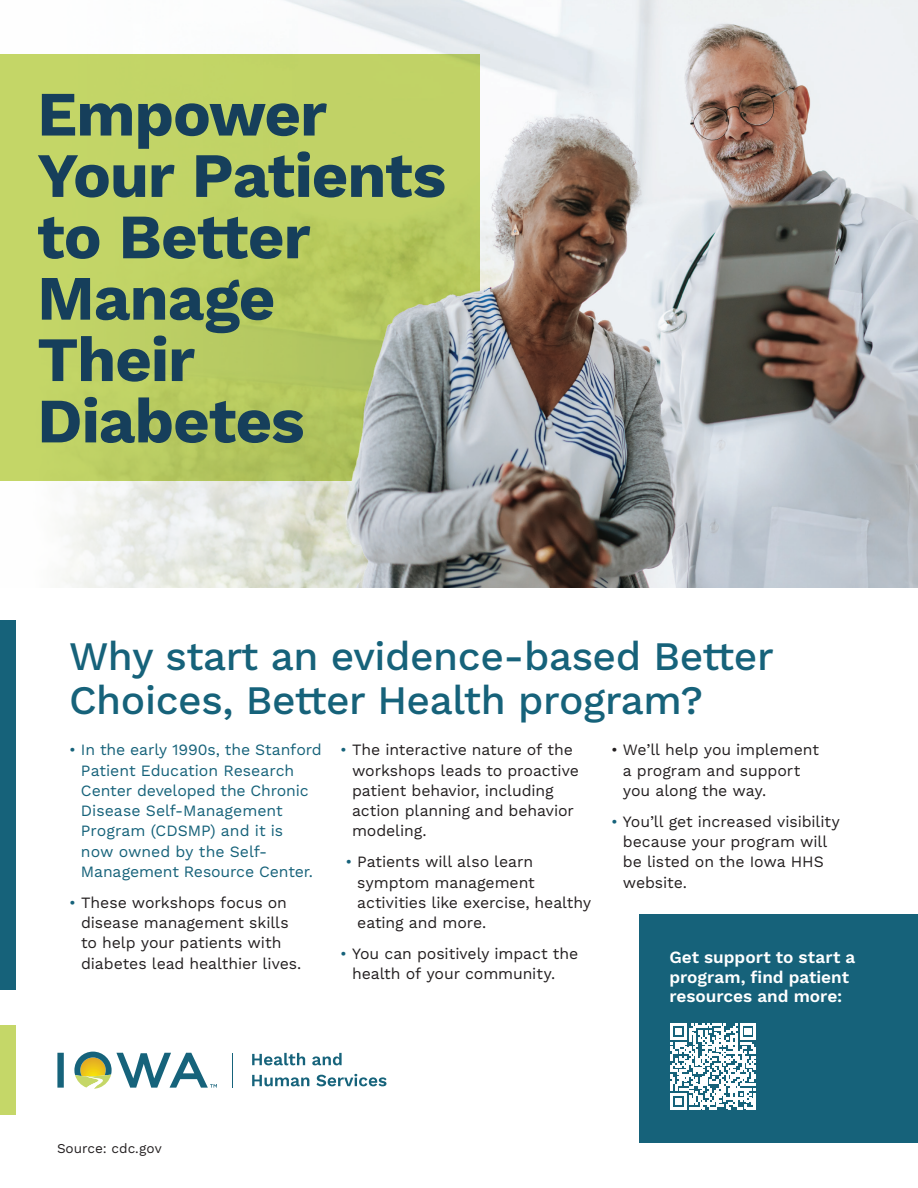
<style>
.page{position:relative;width:918px;height:1188px;background:#fff}
.page>*{position:absolute;margin:0;border:0;box-sizing:border-box;transform-origin:0 0}
.t1{font:700 63.15px/61.3px "Work Sans";letter-spacing:-.02em;color:#163f5b}
.t2{font:500 40.5px/43.8px "Work Sans";letter-spacing:-.01em;color:#16627a}
.t3{font:600 17.1px/19.5px "Work Sans";color:#fff}
.t4{font:15.75px/20.2px "Work Sans";letter-spacing:-.005em;color:#231f20}
.t5{font:15.75px/20.2px "Work Sans";letter-spacing:-.005em;color:#16627a}
.t6{font:13.5px "Work Sans";color:#231f20}
.s1{color:#16627a}
</style>
<div class="page">
<img style="left:0;top:0;width:326px;height:588px">
<div style="left:0;top:54px;width:480px;height:426px;background:#c5d768"></div>
<div style="left:0;top:1025px;width:15px;height:89px;background:#c5d768"></div>
<svg style="left:57px;top:1053px;width:7px;height:35px"></svg>
<svg style="left:74px;top:1052px;width:143px;height:37px"></svg>
<hr style="left:232px;top:1053px;width:1px;height:35px;background:#16637b">
<svg style="left:252px;top:1053px;width:53px;height:12px"></svg>
<svg style="left:312px;top:1053px;width:30px;height:12px"></svg>
<svg style="left:252px;top:1075px;width:57px;height:11px"></svg>
<svg style="left:316px;top:1074px;width:71px;height:12px"></svg>
<div style="left:639px;top:915px;width:279px;height:228px;background:#16627a"></div>
<svg style="left:670px;top:1023px;width:86px;height:86px"></svg>
<img style="left:326px;top:0;width:592px;height:588px">
<div style="left:0;top:620px;width:15px;height:369px;background:#16627a"></div>
<p class="t1" style="left:37px;top:87px;width:411px">Empower<br>Your Patients to Better<br>Manage<br>Their<br>Diabetes</p>
<p class="t2" style="left:69px;top:636px;width:706px">Why start an evidence-based Better<br>Choices, Better Health program?</p>
<p class="t5" style="left:81px;top:741px;width:242px;text-indent:-12px">• In the early 1990s, the Stanford<br>Patient Education Research<br>Center developed the Chronic<br>Disease Self-Management<br>Program (CDSMP) and it is<br>now owned by the Self-<br>Management Resource Center.</p>
<p class="t4" style="left:81px;top:893px;width:222px;text-indent:-12px"><span class="s1">•</span> These workshops focus on disease management skills to help your patients with diabetes lead healthier lives.</p>
<p class="t4" style="left:352px;top:741px;width:228px;text-indent:-12px"><span class="s1">•</span> The interactive nature of the workshops leads to proactive patient behavior, including action planning and behavior modeling.</p>
<p class="t4" style="left:357px;top:853px;width:236px;text-indent:-12px"><span class="s1">•</span> Patients will also learn symptom management activities like exercise, healthy eating and more.</p>
<p class="t4" style="left:352px;top:944px;width:228px;text-indent:-12px"><span class="s1">•</span> You can positively impact the health of your community.</p>
<p class="t4" style="left:623px;top:741px;width:198px;text-indent:-12px">• We’ll help you implement a program and support you along the way.</p>
<p class="t4" style="left:623px;top:812px;width:219px;text-indent:-12px"><span class="s1">•</span> You’ll get increased visibility because your program will be listed on the Iowa HHS website.</p>
<p class="t3" style="left:669px;top:949px;width:187px">Get support to start a program, find patient resources and more:</p>
<p class="t6" style="left:57px;top:1140px;width:106px">Source: cdc.gov</p>
</div>
